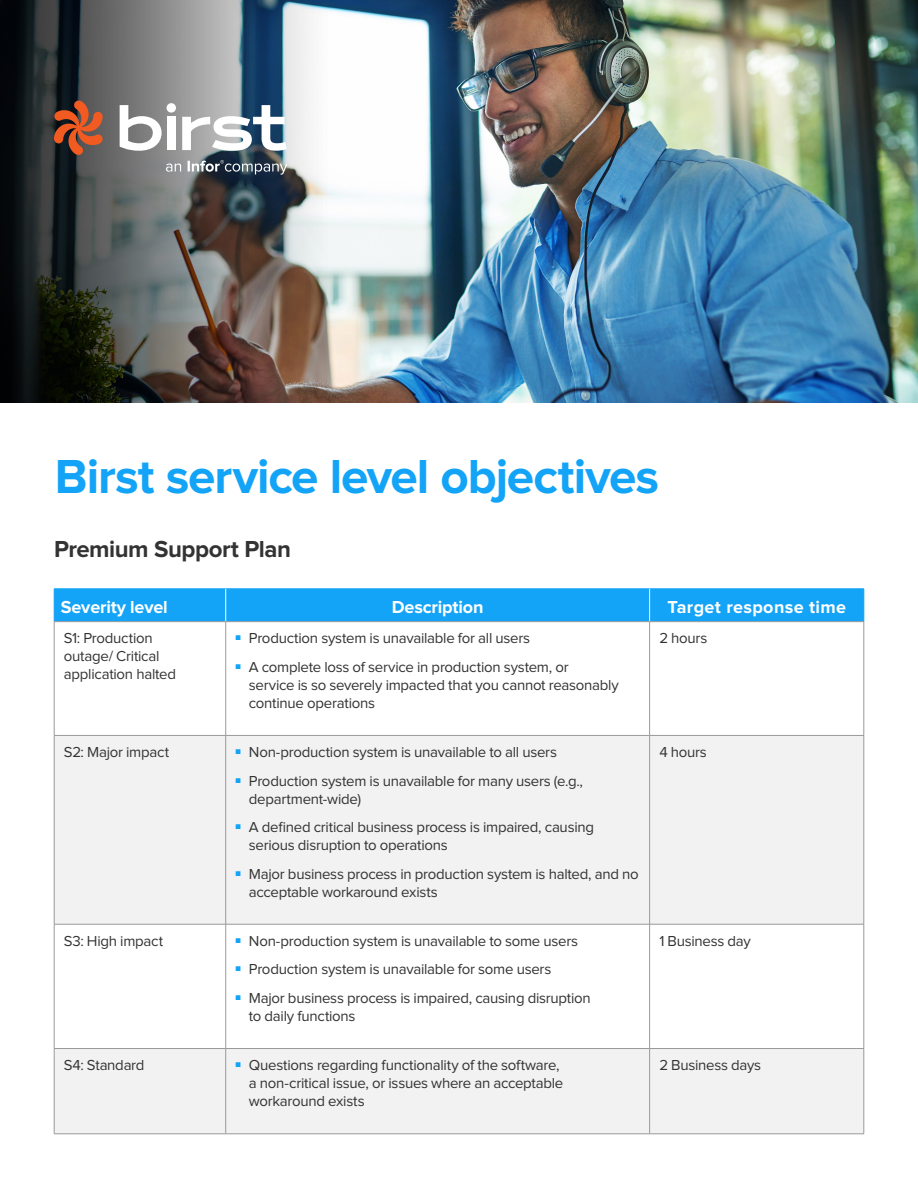
<style>
.page{position:relative;width:918px;height:1188px;background:#fff}
.page>*{position:absolute;margin:0;border:0;box-sizing:border-box;transform-origin:0 0}
.Main_Title-33pt{font:700 49.5px "Proxima Nova";letter-spacing:-.025em;color:#13a3f7}
.Body_Subheads{font:700 24px "Proxima Nova";letter-spacing:-.02em;color:#333}
.Body_Copy_9_5pt{font:700 18px "Proxima Nova";letter-spacing:-.01em;color:#fff}
.Body_Copy_9_5pt-2{font:700 18px "Proxima Nova";letter-spacing:.02em;color:#fff}
.Body{font:15px/18px "Proxima Nova";letter-spacing:-.02em;color:#333}
</style>
<div class="page">
<img style="left:0;top:0;width:918px;height:403px">
<svg style="left:54px;top:101px;width:49px;height:54px;background:#8e492f"></svg>
<div style="left:167px;top:103px;width:9px;height:10px;background:#fff;border-radius:50%"></div>
<svg style="left:120px;top:105px;width:42px;height:46px"></svg>
<svg style="left:182px;top:105px;width:105px;height:46px"></svg>
<div style="left:167px;top:117px;width:9px;height:33px;background:#fff"></div>
<svg style="left:166px;top:160px;width:122px;height:15px;background:#6d767e"></svg>
<div style="left:55px;top:590px;width:809px;height:31px;background:#13a3f7"></div>
<svg style="left:55px;top:736px;width:809px;height:398px;fill:#f2f2f2"></svg>
<hr style="left:650px;top:589px;width:214px;height:1px;background:#13a3f7">
<hr style="left:864px;top:589px;width:1px;height:32px;background:#13a3f7">
<hr style="left:54px;top:589px;width:172px;height:1px;background:#13a3f7">
<hr style="left:54px;top:589px;width:1px;height:32px;background:#13a3f7">
<hr style="left:226px;top:589px;width:424px;height:1px;background:#13a3f7">
<hr style="left:225px;top:589px;width:1px;height:32px;background:#fff">
<hr style="left:649px;top:589px;width:1px;height:32px;background:#fff">
<hr style="left:54px;top:621px;width:172px;height:1px;background:#999">
<hr style="left:54px;top:622px;width:1px;height:113px;background:#999">
<hr style="left:226px;top:621px;width:424px;height:1px;background:#999">
<hr style="left:225px;top:622px;width:1px;height:113px;background:#999">
<hr style="left:650px;top:621px;width:214px;height:1px;background:#999">
<hr style="left:649px;top:622px;width:1px;height:113px;background:#999">
<hr style="left:864px;top:622px;width:1px;height:113px;background:#999">
<hr style="left:54px;top:924px;width:1px;height:124px;background:#999">
<hr style="left:225px;top:924px;width:1px;height:124px;background:#999">
<hr style="left:649px;top:924px;width:1px;height:124px;background:#999">
<hr style="left:864px;top:924px;width:1px;height:124px;background:#999">
<hr style="left:54px;top:736px;width:1px;height:188px;background:#999">
<hr style="left:54px;top:735px;width:172px;height:1px;background:#999">
<hr style="left:226px;top:735px;width:424px;height:1px;background:#999">
<hr style="left:650px;top:735px;width:214px;height:1px;background:#999">
<hr style="left:225px;top:736px;width:1px;height:188px;background:#999">
<hr style="left:649px;top:736px;width:1px;height:188px;background:#999">
<hr style="left:864px;top:736px;width:1px;height:188px;background:#999">
<hr style="left:54px;top:924px;width:172px;height:1px;background:#999">
<hr style="left:226px;top:924px;width:424px;height:1px;background:#999">
<hr style="left:650px;top:924px;width:214px;height:1px;background:#999">
<hr style="left:54px;top:1049px;width:1px;height:85px;background:#999">
<hr style="left:54px;top:1048px;width:172px;height:1px;background:#999">
<hr style="left:226px;top:1048px;width:424px;height:1px;background:#999">
<hr style="left:650px;top:1048px;width:214px;height:1px;background:#999">
<hr style="left:225px;top:1049px;width:1px;height:85px;background:#999">
<hr style="left:649px;top:1049px;width:1px;height:85px;background:#999">
<hr style="left:864px;top:1049px;width:1px;height:85px;background:#999">
<hr style="left:54px;top:1134px;width:172px;height:1px;background:#999">
<hr style="left:226px;top:1134px;width:424px;height:1px;background:#999">
<hr style="left:650px;top:1134px;width:214px;height:1px;background:#999">
<p class="Main_Title-33pt" style="left:55px;top:454px;width:606px">Birst service level objectives</p>
<p class="Body_Subheads" style="left:54px;top:538px;width:238px">Premium Support Plan</p>
<p class="Body_Copy_9_5pt" style="left:61px;top:599px;width:108px">Severity level</p>
<p class="Body_Copy_9_5pt" style="left:392px;top:599px;width:93px">Description</p>
<p class="Body_Copy_9_5pt-2" style="left:667px;top:599px;width:180px">Target response time</p>
<p class="Body" style="left:64px;top:630px;width:114px">S1: Production outage/ Critical application halted</p>
<p class="Body" style="left:235px;top:630px;width:296px"><sup>■</sup> Production system is unavailable for all users</p>
<p class="Body" style="left:659px;top:630px;width:50px">2 hours</p>
<p class="Body" style="left:249px;top:658px;width:371px;text-indent:-14px"><sup>■</sup> A complete loss of service in production system, or<br>service is so severely impacted that you cannot reasonably continue operations</p>
<p class="Body" style="left:64px;top:744px;width:107px">S2: Major impact</p>
<p class="Body" style="left:235px;top:744px;width:323px"><sup>■</sup> Non-production system is unavailable to all users</p>
<p class="Body" style="left:249px;top:772px;width:336px;text-indent:-14px"><sup>■</sup> Production system is unavailable for many users (e.g., department-wide)</p>
<p class="Body" style="left:249px;top:819px;width:347px;text-indent:-14px"><sup>■</sup> A defined critical business process is impaired, causing serious disruption to operations</p>
<p class="Body" style="left:249px;top:865px;width:391px;text-indent:-14px"><sup>■</sup> Major business process in production system is halted, and no acceptable workaround exists</p>
<p class="Body" style="left:64px;top:932px;width:101px">S3: High impact</p>
<p class="Body" style="left:235px;top:932px;width:344px"><sup>■</sup> Non-production system is unavailable to some users</p>
<p class="Body" style="left:235px;top:961px;width:317px"><sup>■</sup> Production system is unavailable for some users</p>
<p class="Body" style="left:249px;top:989px;width:343px;text-indent:-14px"><sup>■</sup> Major business process is impaired, causing disruption to daily functions</p>
<p class="Body" style="left:659px;top:744px;width:49px">4 hours</p>
<p class="Body" style="left:659px;top:932px;width:93px">1 Business day</p>
<p class="Body" style="left:64px;top:1057px;width:82px">S4: Standard</p>
<p class="Body" style="left:249px;top:1057px;width:316px;text-indent:-14px"><sup>■</sup> Questions regarding functionality of the software, a non-critical issue, or issues where an acceptable workaround exists</p>
<p class="Body" style="left:659px;top:1057px;width:103px">2 Business days</p>
</div>
